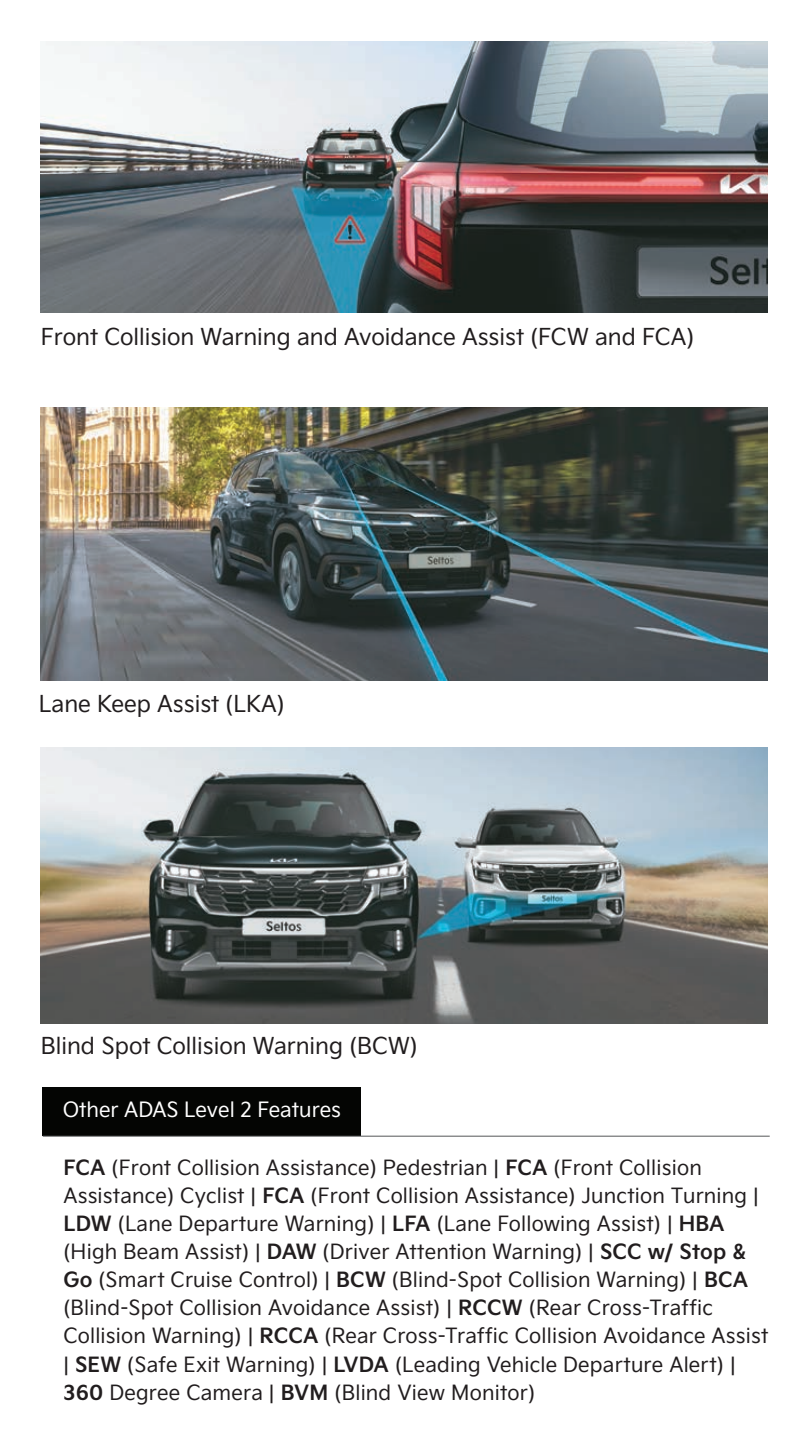
<style>
.page{position:relative;width:810px;height:1441px;background:#fff}
.page>*{position:absolute;margin:0;border:0;box-sizing:border-box;transform-origin:0 0}
.t1{font:22.5px "KI Abody Latinbasic Regular";color:#211d1e}
.t2{font:20.25px/28.1px "KI Abody Latinbasic Regular";letter-spacing:.01em;color:#211d1e}
.t3{font:20.25px "KI Abody Latinbasic Regular";color:#fff}
.s1{font-family:"KI Abody Latinbasic Bold"}
</style>
<div class="page">
<img style="left:41px;top:408px;width:727px;height:273px">
<img style="left:41px;top:41px;width:727px;height:271px">
<img style="left:41px;top:747px;width:727px;height:276px">
<div style="left:43px;top:1087px;width:318px;height:49px;background:#040503"></div>
<hr style="left:43px;top:1135px;width:727px;height:1px;background:#58595b">
<p class="t1" style="left:41px;top:325px;width:655px">Front Collision Warning and Avoidance Assist (FCW and FCA)</p>
<p class="t1" style="left:39px;top:691px;width:247px">Lane Keep Assist (LKA)</p>
<p class="t1" style="left:41px;top:1033px;width:378px">Blind Spot Collision Warning (BCW)</p>
<p class="t3" style="left:63px;top:1099px;width:280px">Other ADAS Level 2 Features</p>
<p class="t2" style="left:63px;top:1154px;width:706px"><span class="s1">FCA</span> (Front Collision Assistance) Pedestrian | <span class="s1">FCA</span> (Front Collision Assistance) Cyclist | <span class="s1">FCA</span> (Front Collision Assistance) Junction Turning | <span class="s1">LDW</span> (Lane Departure Warning) | <span class="s1">LFA</span> (Lane Following Assist) | <span class="s1">HBA </span>(High Beam Assist) | <span class="s1">DAW</span> (Driver Attention Warning) | <span class="s1">SCC w/ Stop &amp; Go</span> (Smart Cruise Control) | <span class="s1">BCW</span> (Blind-Spot Collision Warning) | <span class="s1">BCA </span>(Blind-Spot Collision Avoidance Assist) | <span class="s1">RCCW</span> (Rear Cross-Traffic Collision Warning) | <span class="s1">RCCA</span> (Rear Cross-Traffic Collision Avoidance Assist | <span class="s1">SEW</span> (Safe Exit Warning) | <span class="s1">LVDA</span> (Leading Vehicle Departure Alert) | <span class="s1">360</span> Degree Camera | <span class="s1">BVM</span> (Blind View Monitor)</p>
</div>
